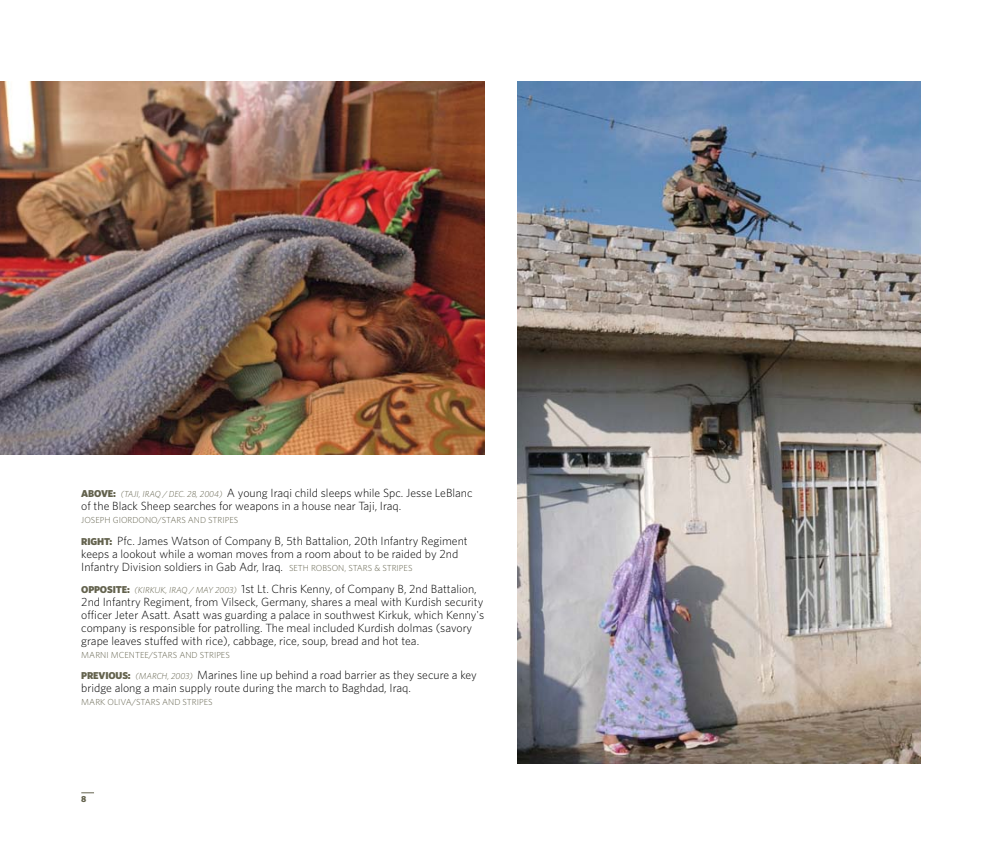
<style>
.page{position:relative;width:1002px;height:855px;background:#fff}
.page>*{position:absolute;margin:0;border:0;box-sizing:border-box;transform-origin:0 0}
.t1{font:300 11.88px/13px "Whitney";color:#000}
.t2{font:300 8.75px "Whitney";color:#63624d}
.t3{font:900 8.75px "Whitney";color:#63624d}
.s1{font-weight:900;font-size:10px;color:#63624d}
.s2{font-style:italic;font-size:8.75px;color:#63624d}
.s3{font-size:8.75px;color:#63624d}
</style>
<div class="page">
<svg style="left:81px;top:792px;width:13px;height:1px"></svg>
<img style="left:517px;top:81px;width:403px;height:683px">
<img style="left:0;top:81px;width:484px;height:374px">
<p class="t1" style="left:81px;top:486px;width:393px"><span class="s1">ABOVE:</span> <span class="s2">(TAJI, IRAQ / DEC. 28, 2004)</span> A young Iraqi child sleeps while Spc. Jesse LeBlanc of the Black Sheep searches for weapons in a house near Taji, Iraq.</p>
<p class="t2" style="left:81px;top:515px;width:157px">Joseph Giordono/Stars and Stri pes</p>
<p class="t1" style="left:81px;top:534px;width:388px"><span class="s1">RIGHT:</span> Pfc. James Watson of Company B, 5th Battalion, 20th Infantry Regiment keeps a lookout while a woman moves from a room about to be raided by 2nd<br>Infantry Division soldiers in Gab Adr, Iraq. <span class="s3">Seth Robson, Stars &amp; Stri pes</span></p>
<p class="t1" style="left:81px;top:582px;width:404px"><span class="s1">OPPOSITE:</span> <span class="s2">(KIRKUK, IRAQ / MAY 2003)</span> 1st Lt. Chris Kenny, of Company B, 2nd Battalion, 2nd Infantry Regiment, from Vilseck, Germany, shares a meal with Kurdish security officer Jeter Asatt. Asatt was guarding a palace in southwest Kirkuk, which Kenny's company is responsible for patrolling. The meal included Kurdish dolmas (savory grape leaves stuffed with rice), cabbage, rice, soup, bread and hot tea.</p>
<p class="t2" style="left:81px;top:649px;width:149px">Marni McEntee/Stars and Stri pes</p>
<p class="t1" style="left:81px;top:668px;width:397px"><span class="s1">PREVIOUS:</span> <span class="s2">(MARCH, 2003)</span> Marines line up behind a road barrier as they secure a key bridge along a main supply route during the march to Baghdad, Iraq.</p>
<p class="t2" style="left:81px;top:697px;width:32px">Mark Oliva</p>
<p class="t2" style="left:132px;top:697px;width:81px">/Stars and Stri pes</p>
<p class="t3" style="left:81px;top:794px;width:7px">8</p>
</div>
